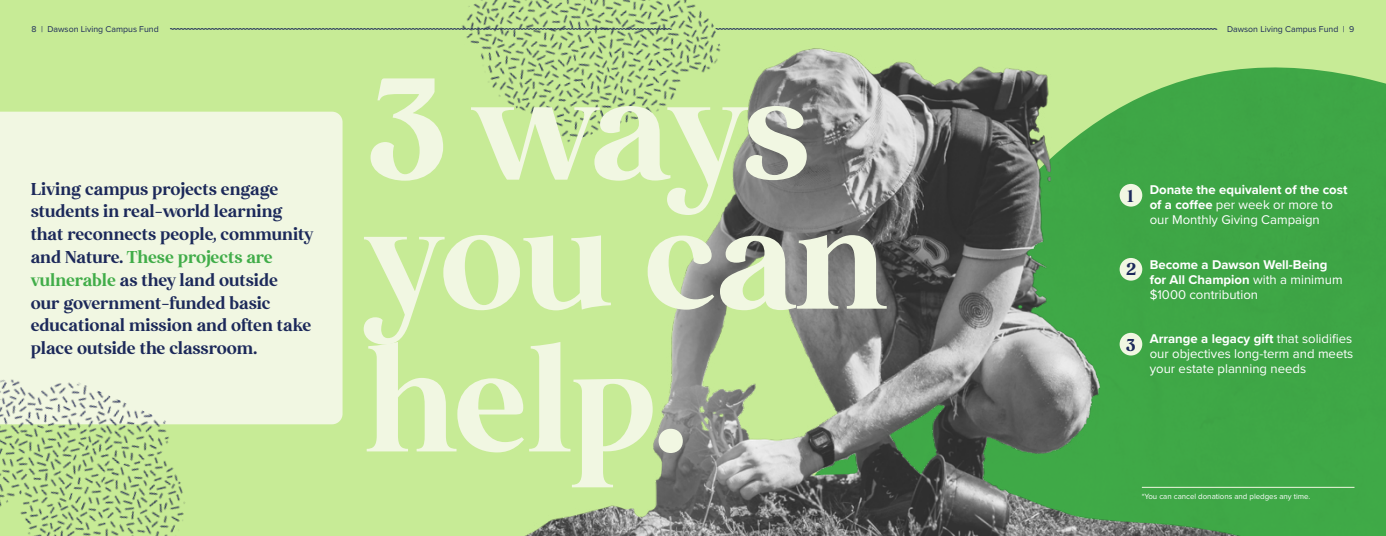
<style>
.page{position:relative;width:1386px;height:536px;background:#c7eb96}
.page>*{position:absolute;margin:0;border:0;box-sizing:border-box;transform-origin:0 0}
.t1{font:700 143.5px/129.4px "Restora Neue";letter-spacing:-.005em;color:#f1f7e2}
.t2{font:700 17.15px/22.8px "Restora Neue";color:#1c295a}
.t3{font:13.12px/14.9px "Proxima Nova";color:#fff}
.t4{font:700 13.12px/14.9px "Proxima Nova";color:#fff}
.t5{font:8.75px "Proxima Nova";color:#1c295a}
.t6{font:7.88px "Proxima Nova";color:#fff}
.s1{color:#41ad49}
.s2{font-weight:700}
.s3{font-weight:400}
</style>
<div class="page">
<div style="left:1248px;top:67px;width:138px;height:469px;background:#3ea646"></div>
<img style="left:383px;top:0;width:351px;height:184px">
<img style="left:436px;top:32px;width:812px;height:504px">
<hr style="left:1142px;top:487px;width:212px;height:1px;background:#f1f7e2">
<div style="left:0;top:112px;width:343px;height:312px;background:#f1f7e2"></div>
<div style="left:1120px;top:184px;width:22px;height:22px;background:#f1f7e2;border-radius:50%"></div>
<div style="left:1120px;top:258px;width:22px;height:22px;background:#f1f7e2;border-radius:50%"></div>
<div style="left:1120px;top:333px;width:22px;height:22px;background:#f1f7e2;border-radius:50%"></div>
<img style="left:0;top:349px;width:283px;height:187px">
<svg style="left:170px;top:28px;width:502px;height:2px"></svg>
<svg style="left:715px;top:28px;width:502px;height:2px"></svg>
<p class="t5" style="left:32px;top:22px;width:129px">8 | Dawson Living Campus Fund</p>
<p class="t5" style="left:1227px;top:22px;width:129px">Dawson Living Campus Fund | 9</p>
<h1 class="t1" style="left:365px;top:62px;width:522px">3 ways you can</h1>
<h1 class="t1" style="left:365px;top:334px;width:325px">help.</h1>
<p class="t2" style="left:31px;top:177px;width:284px">Living campus projects engage students in real-world learning that reconnects people, community and Nature. <span class="s1">These projects are vulnerable</span> as they land outside<br>our government-funded basic educational mission and often take place outside the classroom.</p>
<p class="t2" style="left:1127px;top:184px;width:9px">1</p>
<p class="t2" style="left:1126px;top:257px;width:12px">2</p>
<p class="t2" style="left:1126px;top:333px;width:11px">3</p>
<p class="t3" style="left:1150px;top:182px;width:199px"><span class="s2">Donate the equivalent of the cost of a coffee</span> per week or more to our Monthly Giving Campaign</p>
<p class="t4" style="left:1150px;top:256px;width:194px">Become a Dawson Well-Being for All Champion <span class="s3">with a minimum $1000 contribution</span></p>
<p class="t3" style="left:1150px;top:330px;width:205px;text-align:justify"><span class="s2">Arrange a legacy gift</span> that solidifies our objectives long-term and meets your estate planning needs</p>
<p class="t6" style="left:1142px;top:490px;width:170px">*You can cancel donations and pledges any time.</p>
</div>
